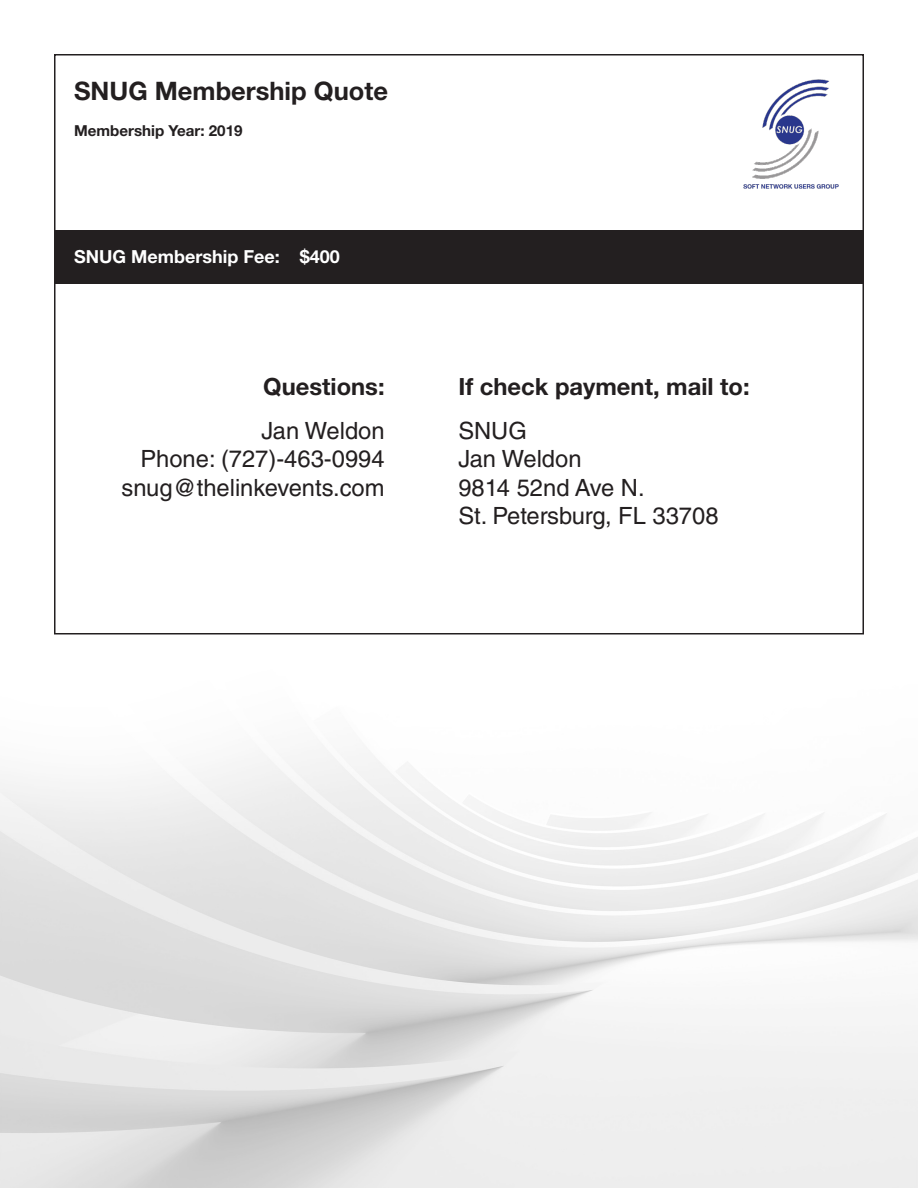
<style>
.page{position:relative;width:918px;height:1188px;background:#fff}
.page>*{position:absolute;margin:0;border:0;box-sizing:border-box;transform-origin:0 0}
.t1{font:700 25.5px "Helvetica Neue LT Std";color:#231f20}
.t2{font:23.7px/28.5px "Helvetica LT Std";color:#231f20;text-align:right}
.t3{font:700 23.7px "Helvetica Neue LT Std";color:#231f20}
.t4{font:700 18px "Helvetica Neue LT Std";color:#fff}
.t5{font:700 15.15px "Helvetica Neue LT Std";color:#231f20}
</style>
<div class="page">
<img style="left:743px;top:79px;width:96px;height:110px">
<div style="left:54px;top:230px;width:809px;height:54px;background:#231f20"></div>
<p class="t1" style="left:74px;top:75px;width:316px">SNUG Membership Quote</p>
<p class="t5" style="left:74px;top:122px;width:170px">Membership Year: 2019</p>
<p class="t4" style="left:74px;top:245px;width:267px">SNUG Membership Fee: $400</p>
<p class="t3" style="left:263px;top:372px;width:123px">Questions:</p>
<p class="t2" style="left:140px;top:416px;width:246px">Jan Weldon<br>Phone: (727)-463-0994</p>
<p class="t2" style="left:121px;top:473px;width:265px">snug@thelinkevents.com</p>
<p class="t3" style="left:458px;top:372px;width:293px">If check payment, mail to:</p>
<p class="t2" style="left:458px;top:416px;width:125px;text-align:left">SNUG<br>Jan Weldon</p>
<p class="t2" style="left:458px;top:473px;width:188px">9814 52nd Ave N.</p>
<p class="t2" style="left:458px;top:502px;width:262px">St. Petersburg, FL 33708</p>
</div>
